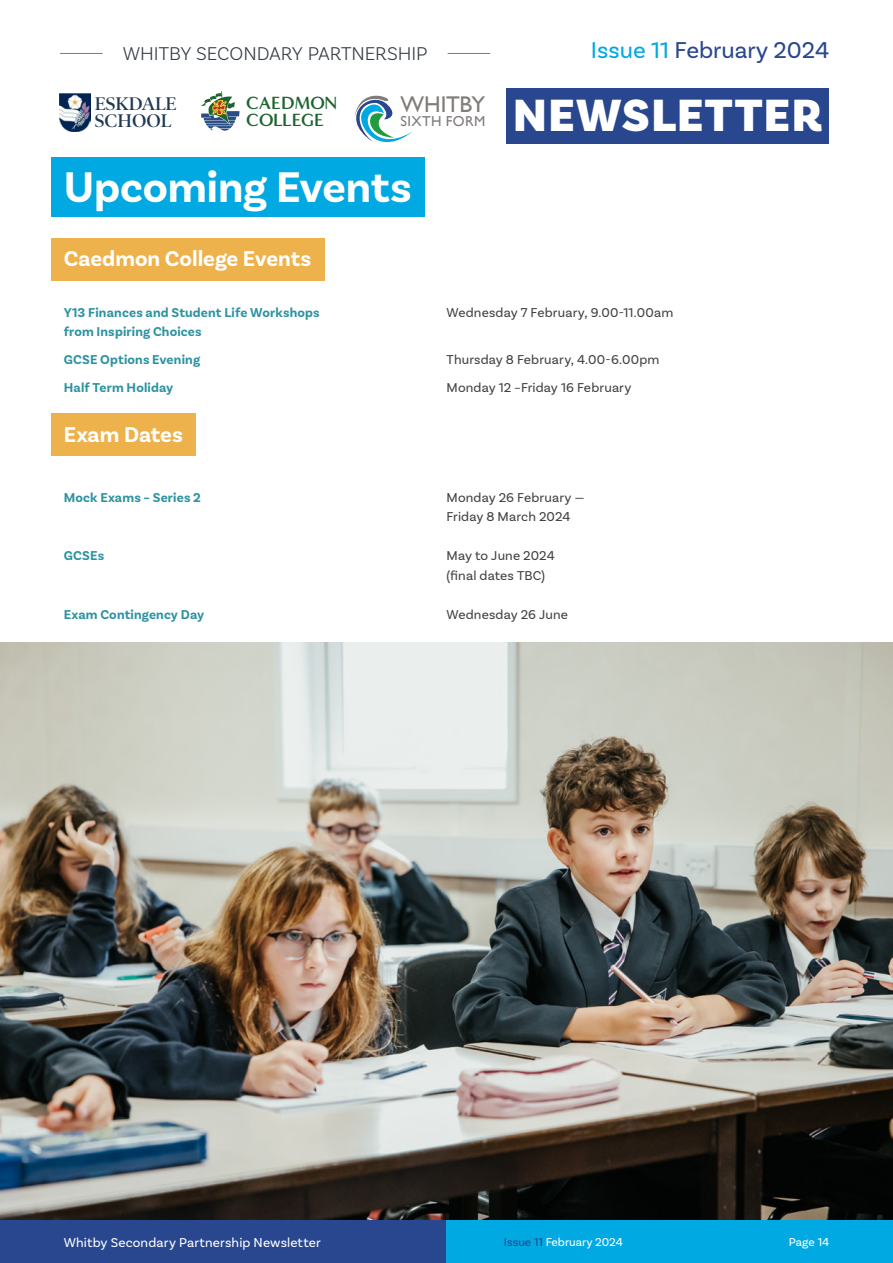
<style>
.page{position:relative;width:893px;height:1263px;background:#fff}
.page>*{position:absolute;margin:0;border:0;box-sizing:border-box;transform-origin:0 0}
.t1{font:900 47.4px "Basic Sans";letter-spacing:.03em;color:#fff}
.Big_Blue_Box_Heading{font:700 45px "Basic Sans";letter-spacing:-.005em;color:#fff}
.t2{font:24px "Basic Sans";color:#28478f}
.t3{font:22.8px "Gill Sans";letter-spacing:-.015em;color:#807c7a}
.Subheading_yellow{font:700 22.5px "Basic Sans";color:#fff}
.t4{font:300 19.5px "Basic Sans";letter-spacing:-.005em;color:#343c45}
.t5{font:600 18.45px/17.4px "Poynter OS Disp";color:#1f3854}
.t6{font:700 18.15px/17px "Minerva Modern";letter-spacing:-.005em;color:#1e642f}
.t7{font:14.4px "Gill Sans";letter-spacing:.025em;color:#807c7a}
.Body{font:13.5px/19.5px "Basic Sans";letter-spacing:.01em;color:#434241}
.Body-2{font:700 13.5px "Basic Sans";letter-spacing:.01em;color:#2c92a1}
.t8{font:13.5px "Basic Sans";letter-spacing:.01em;color:#fff}
.t9{font:12px "Basic Sans";color:#fff}
.s1{color:#00a9e2}
.s2{color:#28478f}
</style>
<div class="page">
<svg style="left:201px;top:91px;width:39px;height:40px"></svg>
<svg style="left:354px;top:95px;width:59px;height:48px"></svg>
<img style="left:60px;top:93px;width:31px;height:39px">
<div style="left:507px;top:88px;width:322px;height:55px;background:#28478f"></div>
<hr style="left:60px;top:53px;width:43px;height:1px;background:#807c7a">
<hr style="left:448px;top:53px;width:42px;height:1px;background:#807c7a">
<div style="left:51px;top:157px;width:374px;height:60px;background:#00a9e2"></div>
<div style="left:51px;top:238px;width:273px;height:42px;background:#eeb24d"></div>
<div style="left:51px;top:413px;width:145px;height:43px;background:#eeb24d"></div>
<img style="left:0;top:642px;width:893px;height:578px">
<div style="left:0;top:1220px;width:446px;height:43px;background:#28478f"></div>
<div style="left:446px;top:1220px;width:447px;height:43px;background:#00a9e2"></div>
<h3 class="t4" style="left:123px;top:42px;width:306px">WHITBY SECONDARY PARTNERSHIP</h3>
<h3 class="t2" style="left:591px;top:36px;width:240px"><span class="s1">Issue 11</span> February 2024</h3>
<h3 class="t6" style="left:246px;top:95px;width:92px">CAEDMON<br>COLLEGE</h3>
<h3 class="t3" style="left:401px;top:91px;width:86px">WHITBY</h3>
<h3 class="t5" style="left:95px;top:95px;width:83px">ESKDALE<br>SCHOOL</h3>
<h1 class="t1" style="left:513px;top:87px;width:311px">NEWSLETTER</h1>
<p class="t7" style="left:401px;top:113px;width:86px">SIXTH FORM</p>
<p class="Big_Blue_Box_Heading" style="left:64px;top:160px;width:350px">Upcoming Events</p>
<p class="Subheading_yellow" style="left:64px;top:245px;width:249px">Caedmon College Events</p>
<p class="Body-2" style="left:64px;top:304px;width:257px">Y13 Finances and Student Life Workshops</p>
<p class="Body" style="left:446px;top:302px;width:228px">Wednesday 7 February, 9.00-11.00am</p>
<p class="Body-2" style="left:64px;top:324px;width:139px">from Inspiring Choices</p>
<p class="Body-2" style="left:64px;top:352px;width:138px">GCSE Options Evening</p>
<p class="Body" style="left:446px;top:350px;width:215px">Thursday 8 February, 4.00-6.00pm</p>
<p class="Body-2" style="left:64px;top:380px;width:111px">Half Term Holiday</p>
<p class="Body" style="left:446px;top:378px;width:186px">Monday 12 –Friday 16 February</p>
<p class="Subheading_yellow" style="left:64px;top:420px;width:121px">Exam Dates</p>
<p class="Body-2" style="left:64px;top:489px;width:139px">Mock Exams – Series 2</p>
<p class="Body" style="left:446px;top:487px;width:139px">Monday 26 February —<br>Friday 8 March 2024</p>
<p class="Body-2" style="left:64px;top:547px;width:42px">GCSEs</p>
<p class="Body" style="left:446px;top:546px;width:110px">May to June 2024 (final dates TBC)</p>
<p class="Body-2" style="left:64px;top:606px;width:142px">Exam Contingency Day</p>
<p class="Body" style="left:446px;top:604px;width:123px">Wednesday 26 June</p>
<p class="t8" style="left:64px;top:1234px;width:259px">Whitby Secondary Partnership Newsletter</p>
<p class="t9" style="left:504px;top:1234px;width:121px"><span class="s2">Issue 11</span> February 2024</p>
<p class="t9" style="left:789px;top:1234px;width:42px">Page 14</p>
</div>
